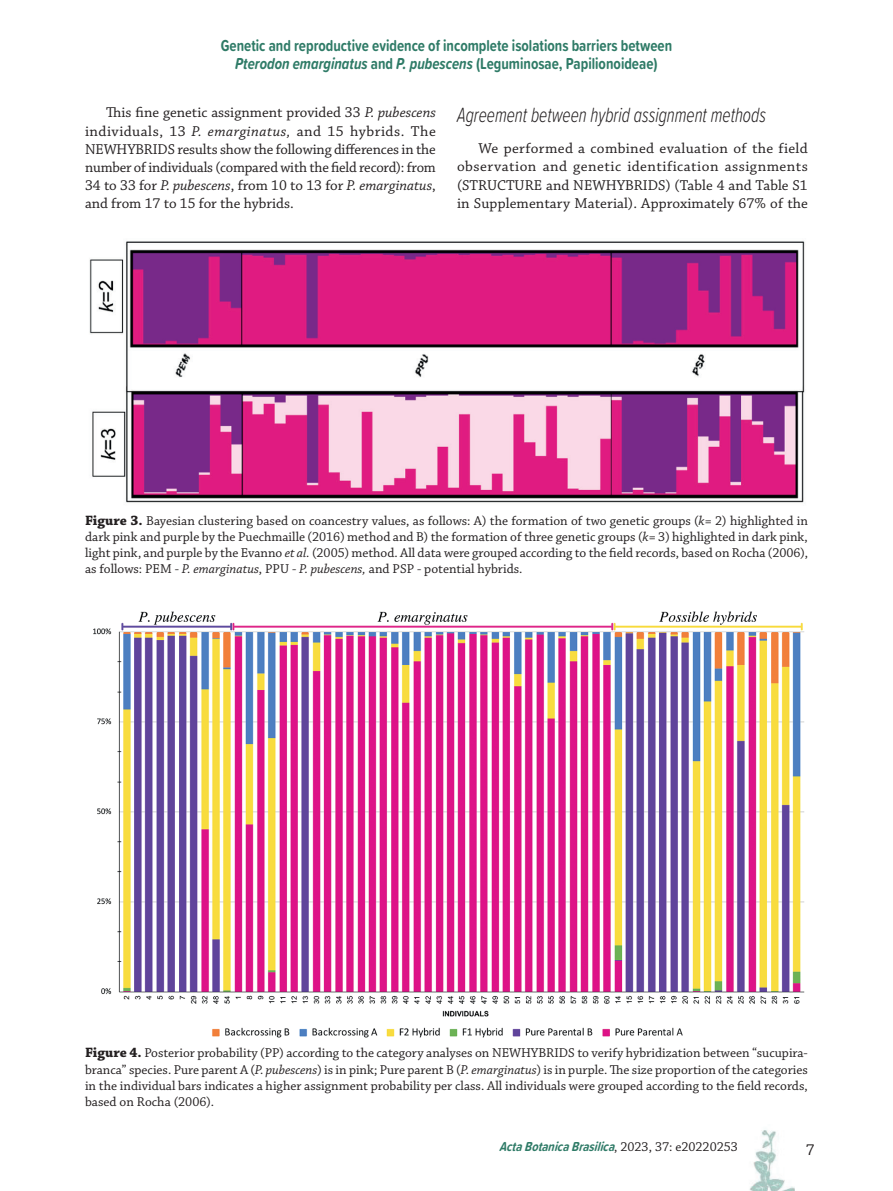
<style>
.page{position:relative;width:893px;height:1191px;background:#fff}
.page>*{position:absolute;margin:0;border:0;box-sizing:border-box;transform-origin:0 0}
.t1{font:italic 300 21.45px "Proxima Soft Cond";color:#231f20;scale:.82 1}
.t2{font:700 16.5px/18px "Proxima Soft Cond";color:#2f7b67;text-align:center;scale:.91 1}
.t3{font:16.5px "Chaparral Pro";color:#231f20}
.t4{font:15px/18.1px "Chaparral Pro";color:#231f20;text-align:justify}
.t5{font:13.5px/16.2px "Chaparral Pro";color:#231f20;text-align:justify}
.t6{font:italic 700 13.5px "Proxima Soft Cond";color:#2f7b67;scale:.95 1}
.s1{font-style:italic}
.s2{font-weight:700;font-size:14.25px}
.s3{font-family:"Chaparral Pro";font-weight:400;font-style:normal;color:#231f20}
</style>
<div class="page">
<img style="left:749px;top:1130px;width:45px;height:61px">
<img style="left:89px;top:241px;width:716px;height:262px">
<img style="left:93px;top:611px;width:712px;height:427px">
<p class="t2" style="left:221px;top:36px;width:498px">Genetic and reproductive evidence of incomplete isolations barriers between<br><span class="s1">Pterodon emarginatus</span> and <span class="s1">P. pubescens</span> (Leguminosae, Papilionoideae)</p>
<p class="t4" style="left:85px;top:104px;width:352px;text-indent:21px">This fine genetic assignment provided 33 <span class="s1">P. pubescens </span>individuals, 13 <span class="s1">P. emarginatus,</span> and 15 hybrids. The NEWHYBRIDS results show the following differences in the number of individuals (compared with the field record): from 34 to 33 for <span class="s1">P. pubescens</span>, from 10 to 13 for <span class="s1">P. emarginatus</span>, and from 17 to 15 for the hybrids.</p>
<h1 class="t1" style="left:457px;top:99px;width:378px">Agreement between hybrid assignment methods</h1>
<p class="t4" style="left:457px;top:139px;width:352px;text-indent:21px">We performed a combined evaluation of the field observation and genetic identification assignments (STRUCTURE and NEWHYBRIDS) (Table 4 and Table S1 in Supplementary Material). Approximately 67% of the</p>
<p class="t5" style="left:85px;top:513px;width:725px"><span class="s2">Figure 3.</span> Bayesian clustering based on coancestry values, as follows: A) the formation of two genetic groups (<span class="s1">k</span>= 2) highlighted in dark pink and purple by the Puechmaille (2016) method and B) the formation of three genetic groups (<span class="s1">k</span>= 3) highlighted in dark pink, light pink, and purple by the Evanno <span class="s1">et al.</span> (2005) method. All data were grouped according to the field records, based on Rocha (2006), as follows: PEM - <span class="s1">P. emarginatus</span>, PPU - <span class="s1">P. pubescens,</span> and PSP - potential hybrids.</p>
<p class="t5" style="left:85px;top:1045px;width:724px"><span class="s2">Figure 4.</span> Posterior probability (PP) according to the category analyses on NEWHYBRIDS to verify hybridization between “sucupira&shy;branca” species. Pure parent A (<span class="s1">P. pubescens</span>) is in pink; Pure parent B (<span class="s1">P. emarginatus</span>) is in purple. The size proportion of the categories in the individual bars indicates a higher assignment probability per class. All individuals were grouped according to the field records, based on Rocha (2006).</p>
<p class="t6" style="left:499px;top:1136px;width:253px">ActaBotanicaBrasilica<span class="s3">, 2 0 2 3 , 3 7 : e 2 0 2 2 0 2 5 3</span></p>
<p class="t3" style="left:806px;top:1141px;width:10px">7</p>
</div>
